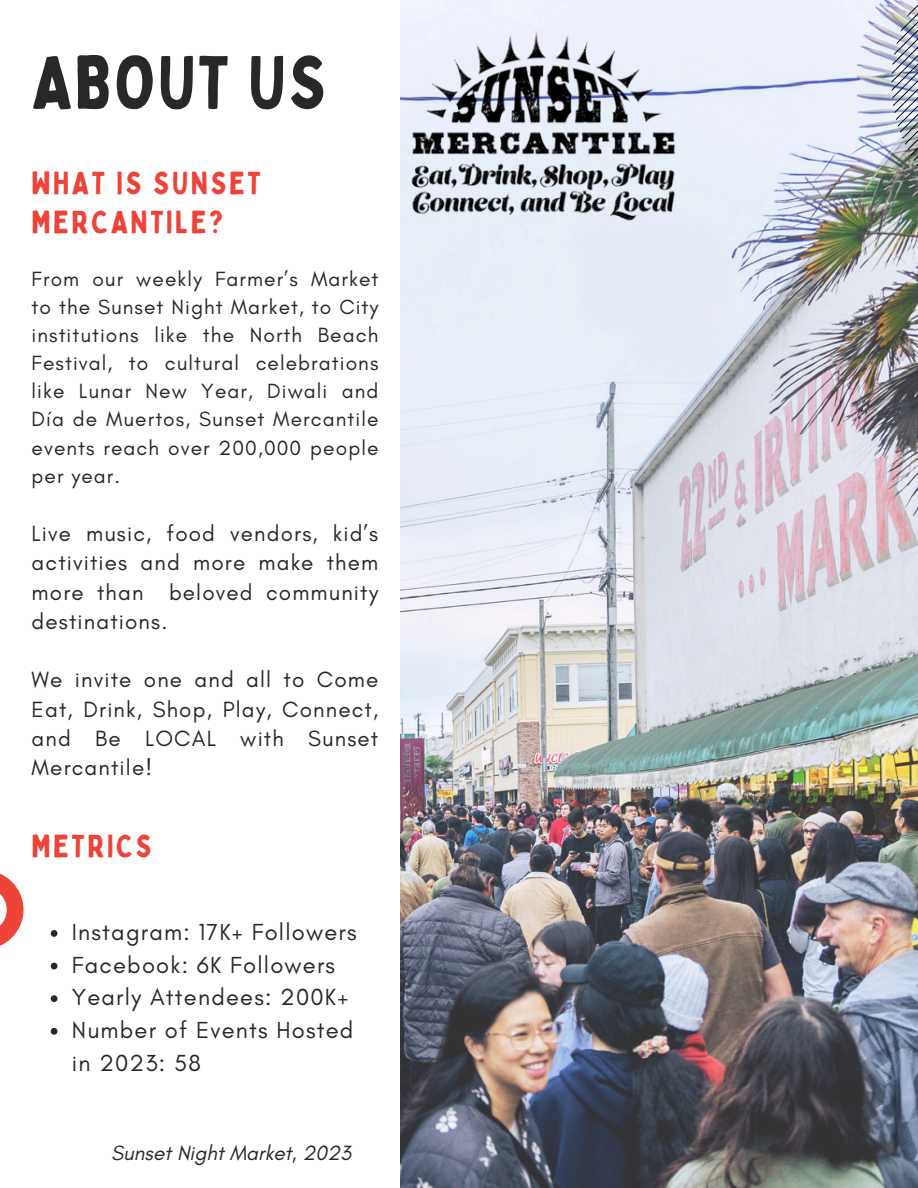
<style>
.page{position:relative;width:918px;height:1188px;background:#fff}
.page>*{position:absolute;margin:0;border:0;box-sizing:border-box;transform-origin:0 0}
.t1{font:73.95px "Bobby Jones";letter-spacing:.03em;color:#292828}
.t2{font:31.5px/39.3px "Bobby Jones";letter-spacing:.08em;color:#ee4339}
.t3{font:23.7px/32.7px "Glacial Indifference";letter-spacing:.05em;color:#292828}
.t4{font:22.5px/29.2px "Glacial Indifference";letter-spacing:.05em;color:#292828;text-align:justify}
.t5{font:21px/28.2px "Glacial Indifference";letter-spacing:.05em;color:#292828;text-align:justify}
.t6{font:italic 21px "Glacial Indifference";color:#292828}
</style>
<div class="page">
<img style="left:401px;top:0;width:517px;height:1188px">
<svg style="left:0;top:873px;width:23px;height:73px"></svg>
<img style="left:891px;top:2px;width:27px;height:164px">
<img style="left:401px;top:21px;width:285px;height:209px">
<svg style="left:51px;top:930px;width:6px;height:7px"></svg>
<svg style="left:51px;top:963px;width:6px;height:6px"></svg>
<svg style="left:51px;top:995px;width:6px;height:7px"></svg>
<svg style="left:51px;top:1028px;width:6px;height:7px"></svg>
<h1 class="t1" style="left:32px;top:36px;width:296px">ABOUT US</h1>
<h2 class="t2" style="left:32px;top:162px;width:231px">WHAT IS SUNSET<br>MERCANTILE?</h2>
<p class="t5" style="left:32px;top:264px;width:348px">From our weekly Farmer’s Market to the Sunset Night Market, to City institutions like the North Beach Festival, to cultural celebrations like Lunar New Year, Diwali and Día de Muertos, Sunset Mercantile events reach over 200,000 people per year.</p>
<h3 class="t4" style="left:32px;top:519px;width:348px">Live music, food vendors, kid’s activities and more make them more than beloved community destinations.</h3>
<h3 class="t4" style="left:32px;top:665px;width:348px">We invite one and all to Come Eat, Drink, Shop, Play, Connect, and Be LOCAL with Sunset Mercantile!</h3>
<h2 class="t2" style="left:32px;top:825px;width:122px">METRICS</h2>
<p class="t3" style="left:72px;top:916px;width:286px">Instagram: 17K+ Followers</p>
<p class="t3" style="left:72px;top:948px;width:265px">Facebook: 6K Followers</p>
<p class="t3" style="left:72px;top:981px;width:278px">Yearly Attendees: 200K+</p>
<p class="t3" style="left:72px;top:1013px;width:283px">Number of Events Hosted in 2023: 58</p>
<p class="t6" style="left:111px;top:1140px;width:241px">Sunset Night Market, 2023</p>
</div>
